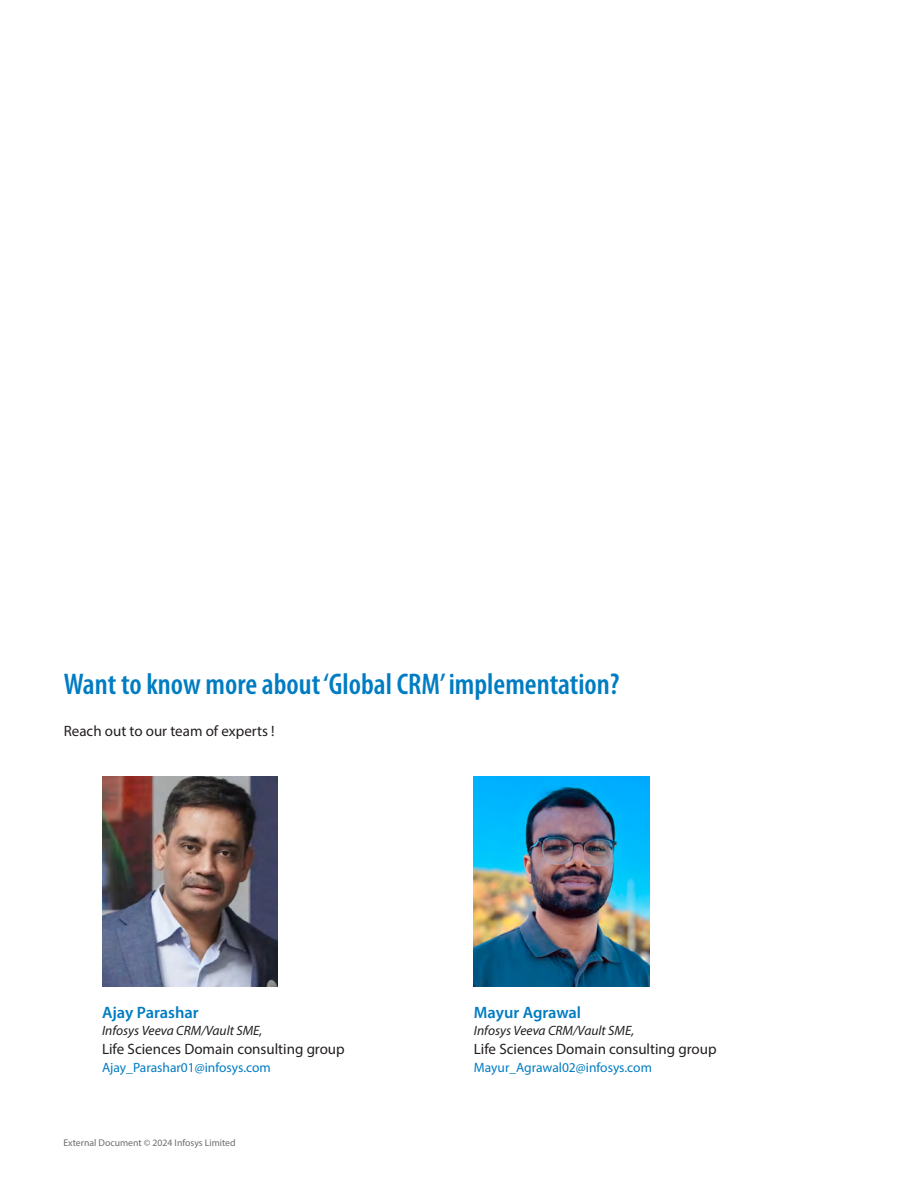
<style>
.page{position:relative;width:918px;height:1188px;background:#fff}
.page>*{position:absolute;margin:0;border:0;box-sizing:border-box;transform-origin:0 0}
.t1{font:600 condensed 30px "Myriad Pro";color:#007cc2}
.t2{font:600 16.5px "Myriad Pro";color:#007cc2}
.t3{font:15px "Myriad Pro";color:#231f20}
.t4{font:13.5px "Myriad Pro";color:#007cc2}
.t5{font:italic 13.5px "Myriad Pro";color:#231f20}
.t6{font:9.75px "Myriad Pro";color:#6c6d70}
</style>
<div class="page">
<img style="left:102px;top:776px;width:175px;height:210px">
<img style="left:474px;top:776px;width:175px;height:210px">
<h1 class="t1" style="left:64px;top:665px;width:557px">Want to know more about ‘Global CRM’ implementation?</h1>
<p class="t3" style="left:64px;top:722px;width:212px">Reach out to our team of experts !</p>
<p class="t2" style="left:102px;top:1002px;width:98px">Ajay Parashar</p>
<p class="t5" style="left:102px;top:1022px;width:162px">Infosys Veeva CRM/Vault SME,</p>
<p class="t3" style="left:102px;top:1040px;width:244px">Life Sciences Domain consulting group</p>
<p class="t4" style="left:102px;top:1059px;width:170px">Ajay_Parashar01@infosys.com</p>
<p class="t6" style="left:63px;top:1137px;width:174px">External Document © 2024 Infosys Limited</p>
<p class="t2" style="left:474px;top:1002px;width:109px">Mayur Agrawal</p>
<p class="t5" style="left:474px;top:1022px;width:162px">Infosys Veeva CRM/Vault SME,</p>
<p class="t3" style="left:474px;top:1040px;width:244px">Life Sciences Domain consulting group</p>
<p class="t4" style="left:474px;top:1059px;width:180px">Mayur_Agrawal02@infosys.com</p>
</div>
